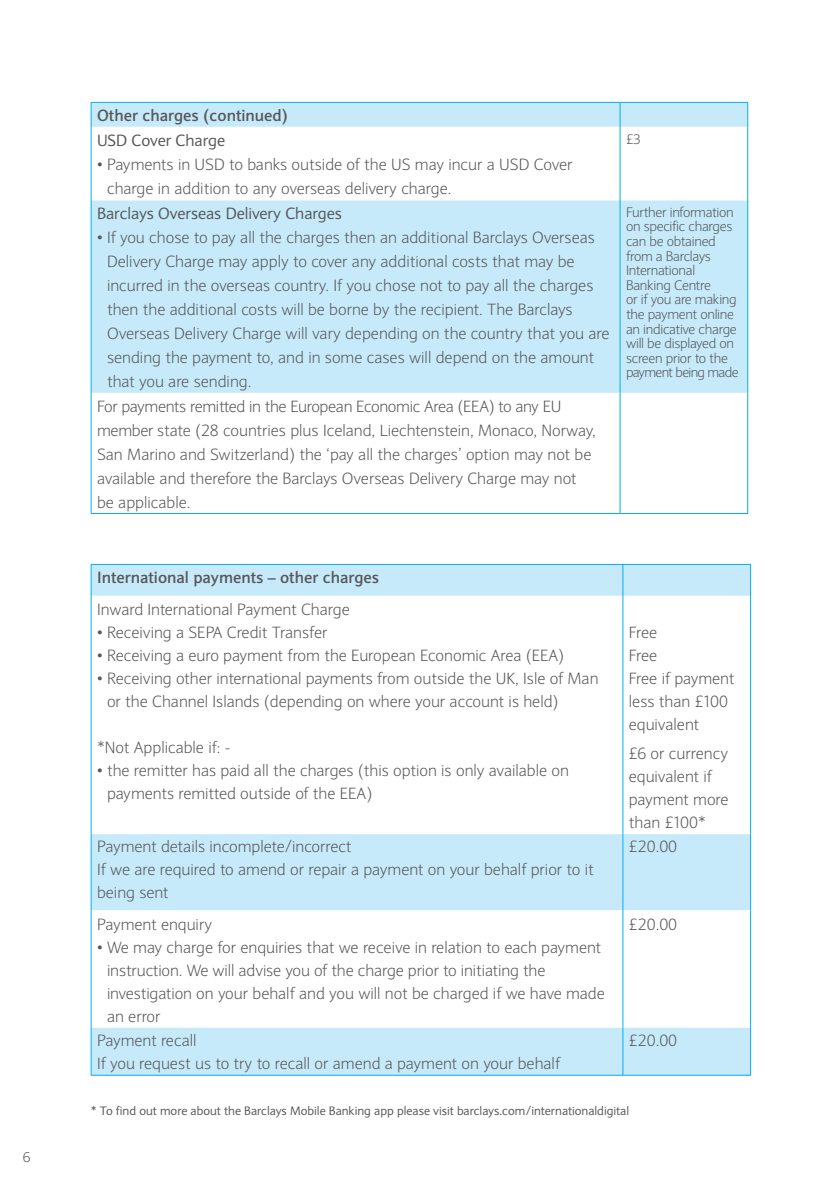
<style>
.page{position:relative;width:840px;height:1191px;background:#fff}
.page>*{position:absolute;margin:0;border:0;box-sizing:border-box;transform-origin:0 0}
.White{font:300 16px/24px "Expert Sans";color:#57585a}
.Blue{font:300 16px/23px "Expert Sans";color:#57585a}
.Blue-2{font:700 16px "Expert Sans";color:#57585a}
.White-2{font:16px "Expert Sans";color:#57585a}
.t1{font:300 14px "Expert Sans";color:#57585a}
.White-3{font:300 13.6px/14.6px "Expert Sans";letter-spacing:-.02em;color:#57585a}
.A5_footnote{font:12px "Expert Sans";color:#57585a}
</style>
<div class="page">
<div style="left:92px;top:565px;width:657px;height:510px;background:#c6eafa"></div>
<svg style="left:92px;top:597px;width:657px;height:430px"></svg>
<hr style="left:91px;top:596px;width:531px;height:1px;background:#fff">
<hr style="left:623px;top:596px;width:126px;height:1px;background:#fff">
<hr style="left:91px;top:833px;width:531px;height:1px;background:#fff">
<hr style="left:623px;top:833px;width:126px;height:1px;background:#fff">
<hr style="left:91px;top:910px;width:531px;height:1px;background:#fff">
<hr style="left:623px;top:910px;width:126px;height:1px;background:#fff">
<hr style="left:91px;top:565px;width:1px;height:31px;background:#00aeef">
<hr style="left:91px;top:564px;width:531px;height:1px;background:#00aeef">
<hr style="left:622px;top:564px;width:128px;height:1px;background:#00aeef">
<hr style="left:622px;top:565px;width:1px;height:31px;background:#00aeef">
<hr style="left:749px;top:565px;width:1px;height:31px;background:#00aeef">
<hr style="left:91px;top:596px;width:1px;height:237px;background:#00aeef">
<hr style="left:622px;top:596px;width:1px;height:237px;background:#00aeef">
<hr style="left:749px;top:596px;width:1px;height:237px;background:#00aeef">
<hr style="left:91px;top:833px;width:1px;height:77px;background:#00aeef">
<hr style="left:622px;top:833px;width:1px;height:77px;background:#00aeef">
<hr style="left:749px;top:833px;width:1px;height:77px;background:#00aeef">
<hr style="left:91px;top:910px;width:1px;height:117px;background:#00aeef">
<hr style="left:622px;top:910px;width:1px;height:117px;background:#00aeef">
<hr style="left:749px;top:910px;width:1px;height:117px;background:#00aeef">
<hr style="left:91px;top:1027px;width:1px;height:48px;background:#00aeef">
<hr style="left:91px;top:1075px;width:531px;height:1px;background:#00aeef">
<hr style="left:622px;top:1027px;width:1px;height:48px;background:#00aeef">
<hr style="left:749px;top:1027px;width:1px;height:48px;background:#00aeef">
<hr style="left:622px;top:1075px;width:128px;height:1px;background:#00aeef">
<svg style="left:92px;top:103px;width:655px;height:290px;fill:#c6eafa"></svg>
<hr style="left:91px;top:127px;width:528px;height:1px;background:#fff">
<hr style="left:620px;top:127px;width:127px;height:1px;background:#fff">
<hr style="left:91px;top:200px;width:528px;height:1px;background:#fff">
<hr style="left:620px;top:200px;width:127px;height:1px;background:#fff">
<svg style="left:91px;top:103px;width:1px;height:24px"></svg>
<hr style="left:91px;top:102px;width:528px;height:1px;background:#00aeef">
<hr style="left:619px;top:102px;width:128px;height:1px;background:#00aeef">
<svg style="left:619px;top:103px;width:1px;height:24px"></svg>
<svg style="left:747px;top:103px;width:1px;height:24px"></svg>
<hr style="left:91px;top:127px;width:1px;height:73px;background:#00aeef">
<hr style="left:91px;top:200px;width:1px;height:193px;background:#00aeef">
<hr style="left:91px;top:393px;width:1px;height:120px;background:#00aeef">
<hr style="left:91px;top:513px;width:528px;height:1px;background:#00aeef">
<hr style="left:619px;top:127px;width:1px;height:73px;background:#00aeef">
<hr style="left:619px;top:200px;width:1px;height:193px;background:#00aeef">
<hr style="left:619px;top:393px;width:1px;height:120px;background:#00aeef">
<hr style="left:747px;top:127px;width:1px;height:73px;background:#00aeef">
<hr style="left:747px;top:200px;width:1px;height:193px;background:#00aeef">
<hr style="left:747px;top:393px;width:1px;height:120px;background:#00aeef">
<hr style="left:619px;top:513px;width:128px;height:1px;background:#00aeef">
<p class="t1" style="left:23px;top:1149px;width:9px">6</p>
<p class="Blue-2" style="left:97px;top:105px;width:192px">Other charges (continued)</p>
<p class="White-2" style="left:97px;top:130px;width:129px">USD Cover Charge</p>
<p class="White" style="left:107px;top:152px;width:467px;text-indent:-10px">• Payments in USD to banks outside of the US may incur a USD Cover charge in addition to any overseas delivery charge.</p>
<p class="White-2" style="left:97px;top:203px;width:246px">Barclays Overseas Delivery Charges</p>
<p class="White" style="left:107px;top:225px;width:504px;text-indent:-10px">• If you chose to pay all the charges then an additional Barclays Overseas Delivery Charge may apply to cover any additional costs that may be incurred in the overseas country. If you chose not to pay all the charges then the additional costs will be borne by the recipient. The Barclays Overseas Delivery Charge will vary depending on the country that you are sending the payment to, and in some cases will depend on the amount that you are sending.</p>
<p class="White" style="left:97px;top:394px;width:500px">For payments remitted in the European Economic Area (EEA) to any EU member state (28 countries plus Iceland, Liechtenstein, Monaco, Norway, San Marino and Switzerland) the ‘pay all the charges’ option may not be available and therefore the Barclays Overseas Delivery Charge may not be applicable.</p>
<p class="White-3" style="left:625px;top:132px;width:16px">£3</p>
<p class="White-3" style="left:625px;top:205px;width:109px">Further information</p>
<p class="White-3" style="left:625px;top:219px;width:114px">on specific charges can be obtained from a Barclays<br>International<br>Banking Centre<br>or if you are making the payment online an indicative charge will be displayed on screen prior to the payment being made</p>
<p class="Blue-2" style="left:97px;top:567px;width:283px">International payments – other charges</p>
<p class="Blue" style="left:97px;top:598px;width:254px">Inward International Payment Charge</p>
<p class="White" style="left:97px;top:620px;width:232px">• Receiving a SEPA Credit Transfer</p>
<p class="White" style="left:97px;top:643px;width:468px">• Receiving a euro payment from the European Economic Area (EEA)</p>
<p class="White" style="left:107px;top:667px;width:492px;line-height:23px;text-indent:-10px">• Receiving other international payments from outside the UK, Isle of Man or the Channel Islands (depending on where your account is held)</p>
<p class="Blue" style="left:97px;top:736px;width:135px">*Not Applicable if: -</p>
<p class="White" style="left:107px;top:759px;width:463px;line-height:23px;text-indent:-10px">• the remitter has paid all the charges (this option is only available on payments remitted outside of the EEA)</p>
<p class="Blue" style="left:97px;top:835px;width:256px">Payment details incomplete/incorrect</p>
<p class="Blue" style="left:97px;top:858px;width:498px">If we are required to amend or repair a payment on your behalf prior to it being sent</p>
<p class="Blue" style="left:97px;top:912px;width:116px">Payment enquiry</p>
<p class="Blue" style="left:107px;top:935px;width:499px;text-indent:-10px">• We may charge for enquiries that we receive in relation to each payment instruction. We will advise you of the charge prior to initiating the investigation on your behalf and you will not be charged if we have made an error</p>
<p class="Blue" style="left:97px;top:1029px;width:101px">Payment recall</p>
<p class="Blue" style="left:97px;top:1052px;width:464px">If you request us to try to recall or amend a payment on your behalf</p>
<p class="Blue" style="left:628px;top:621px;width:30px">Free</p>
<p class="Blue" style="left:628px;top:644px;width:30px">Free</p>
<p class="Blue" style="left:628px;top:667px;width:107px">Free if payment less than £100 equivalent</p>
<p class="Blue" style="left:628px;top:741px;width:101px">£6 or currency equivalent if payment more than £100*</p>
<p class="Blue" style="left:628px;top:835px;width:50px">£20.00</p>
<p class="Blue" style="left:628px;top:912px;width:50px">£20.00</p>
<p class="Blue" style="left:628px;top:1029px;width:50px">£20.00</p>
<p class="A5_footnote" style="left:91px;top:1102px;width:539px">* To find out more about the Barclays Mobile Banking app please visit barclays.com/internationaldigital</p>
</div>
